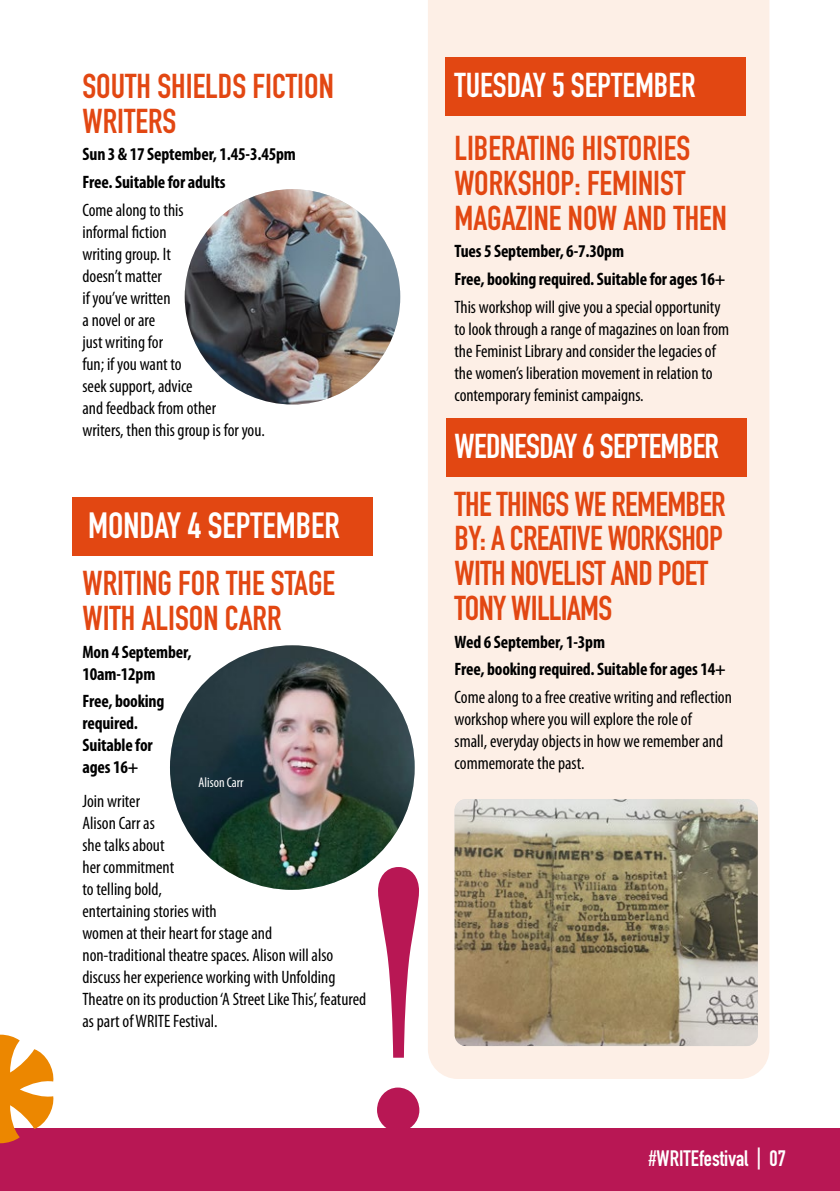
<style>
.page{position:relative;width:840px;height:1191px;background:#fff}
.page>*{position:absolute;margin:0;border:0;box-sizing:border-box;transform-origin:0 0}
.t1{font:700 36px "DIN Condensed";color:#fff}
.t2{font:700 34px/34.8px "DIN Condensed";color:#e24712}
.t3{font:700 34px/34.8px "DIN Condensed";letter-spacing:-.02em;color:#e24712}
.t4{font:700 34px "DIN Condensed";letter-spacing:-.02em;color:#fff}
.t5{font:700 22px "DIN Condensed";color:#fff}
.t6{font:condensed 18px/22px "Myriad Pro";color:#000}
.t7{font:700 condensed 18px/22px "Myriad Pro";letter-spacing:-.01em;color:#000}
.t8{font:condensed 14px "Myriad Pro";color:#fff}
.s1{color:#fff}
</style>
<div class="page">
<div style="left:428px;top:0;width:341px;height:1079px;background:#fdefe6"></div>
<div style="left:0;top:1128px;width:839px;height:63px;background:#b81754"></div>
<svg style="left:0;top:1034px;width:54px;height:110px"></svg>
<div style="left:72px;top:497px;width:300px;height:58px;background:#e24712"></div>
<div style="left:445px;top:57px;width:300px;height:58px;background:#e24712"></div>
<div style="left:445px;top:418px;width:300px;height:59px;background:#e24712"></div>
<svg style="left:378px;top:867px;width:41px;height:190px"></svg>
<div style="left:377px;top:1087px;width:42px;height:44px;background:#b81754;border-radius:50%"></div>
<img style="left:170px;top:645px;width:244px;height:245px;border-radius:122px">
<img style="left:185px;top:189px;width:215px;height:215px;border-radius:108px">
<img style="left:454px;top:799px;width:303px;height:247px">
<h2 class="t2" style="left:82px;top:68px;width:253px">SOUTH SHIELDS FICTION<br>WRITERS</h2>
<p class="t7" style="left:82px;top:140px;width:215px;line-height:27.6px">Sun 3 &amp; 17 September, 1.45-3.45pm<br>Free. Suitable for adults</p>
<p class="t6" style="left:82px;top:198px;width:184px">Come along to this<br>informal fiction<br>writing group. It<br>doesn’t matter<br>if you’ve written<br>a novel or are<br>just writing for<br>fun; if you want to<br>seek support, advice<br>and feedback from other<br>writers, then this group is for you.</p>
<h1 class="t1" style="left:88px;top:501px;width:253px">MONDAY 4 SEPTEMBER</h1>
<h2 class="t2" style="left:82px;top:566px;width:254px">WRITING FOR THE STAGE<br>WITH ALISON CARR</h2>
<p class="t7" style="left:82px;top:640px;width:110px">Mon 4 September,<br>10am-12pm</p>
<p class="t7" style="left:82px;top:690px;width:83px">Free, booking required.<br>Suitable for ages 16+</p>
<p class="t6" style="left:82px;top:789px;width:285px">Join writer<br>Alison Carr as<br>she talks about<br>her commitment<br>to telling bold,<br>entertaining stories with<br>women at their heart for stage and<br>non-traditional theatre spaces. Alison will also discuss her experience working with Unfolding<br>Theatre on its production ‘A Street Like This’, featured as part of WRITE Festival.</p>
<p class="t8" style="left:198px;top:774px;width:47px">Alison Carr</p>
<h2 class="t2" style="left:454px;top:53px;width:291px;line-height:63.2px"><span class="s1">TUESDAY 5 SEPTEMBER</span>HOW<br>LIBERATING HISTORIES</h2>
<h2 class="t2" style="left:454px;top:165px;width:274px">WORKSHOP: FEMINIST<br>MAGAZINE NOW AND THEN</h2>
<p class="t7" style="left:454px;top:237px;width:272px;line-height:27.6px">Tues 5 September, 6-7.30pm<br>Free, booking required. Suitable for ages 16+</p>
<p class="t6" style="left:454px;top:295px;width:276px">This workshop will give you a special opportunity to look through a range of magazines on loan from the Feminist Library and consider the legacies of the women’s liberation movement in relation to contemporary feminist campaigns.</p>
<h2 class="t4" style="left:454px;top:423px;width:266px">WEDNESDAY 6 SEPTEMBER</h2>
<h2 class="t3" style="left:454px;top:486px;width:272px">THE THINGS WE REMEMBER<br>BY: A CREATIVE WORKSHOP<br>WITH NOVELIST AND POET<br>TONY WILLIAMS</h2>
<p class="t7" style="left:454px;top:627px;width:272px;line-height:27.6px">Wed 6 September, 1-3pm<br>Free, booking required. Suitable for ages 14+</p>
<p class="t6" style="left:454px;top:686px;width:278px">Come along to a free creative writing and reflection workshop where you will explore the role of<br>small, everyday objects in how we remember and commemorate the past.</p>
<p class="t5" style="left:648px;top:1143px;width:139px">#WRITEfestival | 07</p>
</div>
